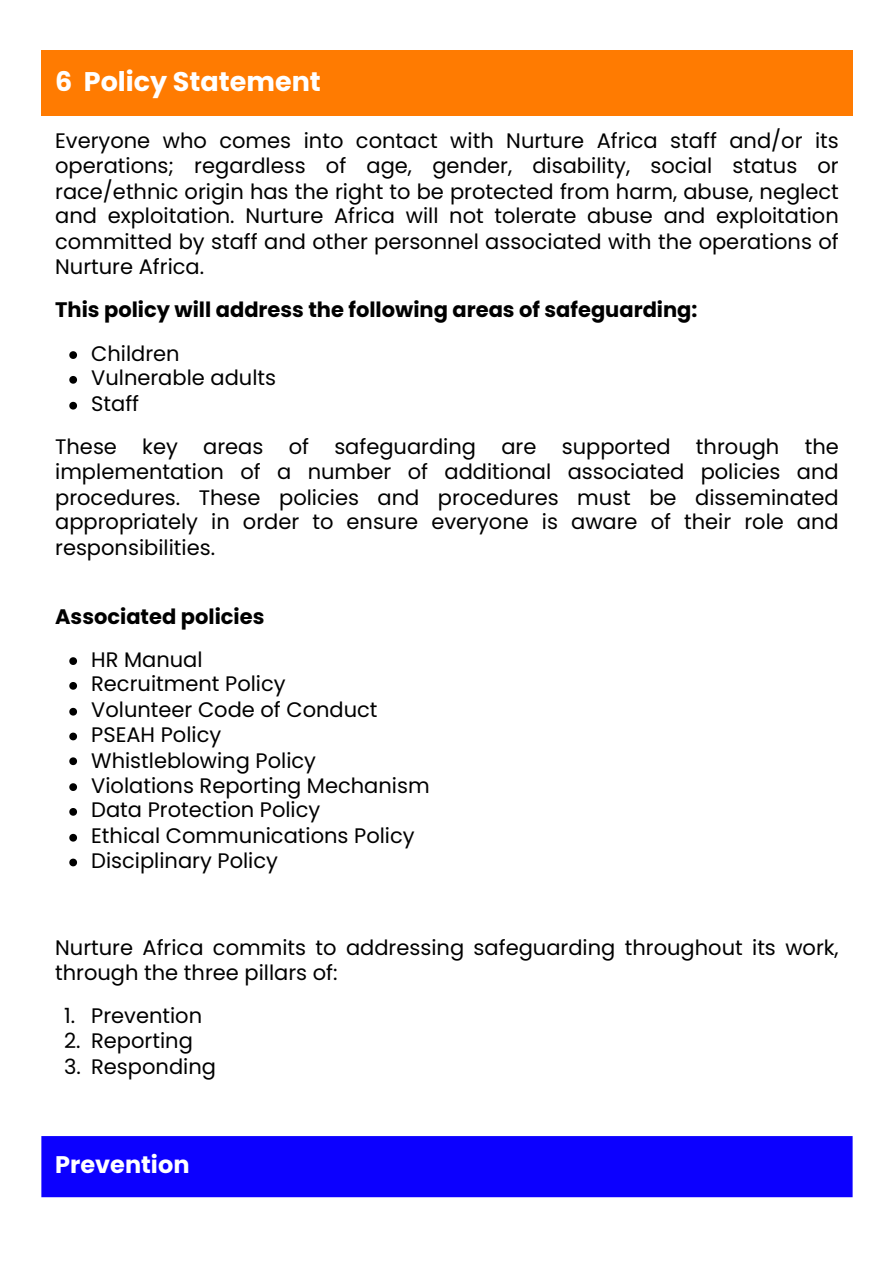
<style>
.page{position:relative;width:894px;height:1263px;background:#fff}
.page>*{position:absolute;margin:0;border:0;box-sizing:border-box;transform-origin:0 0}
.t1{font:700 27px "Poppins";color:#fff}
.t2{font:700 24px "Poppins";color:#fff}
.t3{font:21px/25.2px "Poppins";color:#000;text-align:justify}
.t4{font:700 21px "Poppins";color:#000}
</style>
<div class="page">
<div style="left:42px;top:51px;width:810px;height:65px;background:#ff7b01"></div>
<div style="left:42px;top:1136px;width:810px;height:62px;background:#0c00ff"></div>
<svg style="left:69px;top:351px;width:8px;height:8px"></svg>
<svg style="left:69px;top:376px;width:8px;height:8px"></svg>
<svg style="left:69px;top:402px;width:8px;height:8px"></svg>
<svg style="left:69px;top:657px;width:8px;height:8px"></svg>
<svg style="left:69px;top:682px;width:8px;height:8px"></svg>
<svg style="left:69px;top:708px;width:8px;height:8px"></svg>
<svg style="left:69px;top:733px;width:8px;height:7px"></svg>
<svg style="left:69px;top:757px;width:8px;height:8px"></svg>
<svg style="left:69px;top:783px;width:8px;height:8px"></svg>
<svg style="left:69px;top:808px;width:8px;height:8px"></svg>
<svg style="left:69px;top:834px;width:8px;height:8px"></svg>
<svg style="left:69px;top:859px;width:8px;height:7px"></svg>
<p class="t1" style="left:55px;top:63px;width:267px">6 Policy Statement</p>
<p class="t3" style="left:55px;top:128px;width:784px">Everyone who comes into contact with Nurture Africa staff and/or its operations; regardless of age, gender, disability, social status or race/ethnic origin has the right to be protected from harm, abuse, neglect and exploitation. Nurture Africa will not tolerate abuse and exploitation committed by staff and other personnel associated with the operations of Nurture Africa.</p>
<h1 class="t4" style="left:55px;top:295px;width:643px">This policy will address the following areas of safeguarding:</h1>
<p class="t3" style="left:91px;top:341px;width:90px">Children</p>
<p class="t3" style="left:91px;top:365px;width:186px">Vulnerable adults</p>
<p class="t3" style="left:91px;top:391px;width:49px">Staff</p>
<p class="t3" style="left:55px;top:434px;width:784px">These key areas of safeguarding are supported through the implementation of a number of additional associated policies and procedures. These policies and procedures must be disseminated appropriately in order to ensure everyone is aware of their role and responsibilities.</p>
<p class="t4" style="left:55px;top:602px;width:211px">Associated policies</p>
<p class="t3" style="left:91px;top:647px;width:113px">HR Manual</p>
<p class="t3" style="left:91px;top:671px;width:196px">Recruitment Policy</p>
<p class="t3" style="left:91px;top:697px;width:288px">Volunteer Code of Conduct</p>
<p class="t3" style="left:91px;top:722px;width:131px">PSEAH Policy</p>
<p class="t3" style="left:91px;top:748px;width:226px">Whistleblowing Policy</p>
<p class="t3" style="left:91px;top:773px;width:340px">Violations Reporting Mechanism</p>
<p class="t3" style="left:91px;top:797px;width:231px">Data Protection Policy</p>
<p class="t3" style="left:91px;top:823px;width:325px">Ethical Communications Policy</p>
<p class="t3" style="left:91px;top:848px;width:188px">Disciplinary Policy</p>
<p class="t3" style="left:55px;top:935px;width:784px;line-height:24.8px">Nurture Africa commits to addressing safeguarding throughout its work, through the three pillars of:</p>
<p class="t3" style="left:64px;top:1003px;width:139px">1. Prevention</p>
<p class="t3" style="left:64px;top:1028px;width:130px">2. Reporting</p>
<p class="t3" style="left:64px;top:1054px;width:153px">3. Responding</p>
<p class="t2" style="left:55px;top:1148px;width:136px">Prevention</p>
</div>
